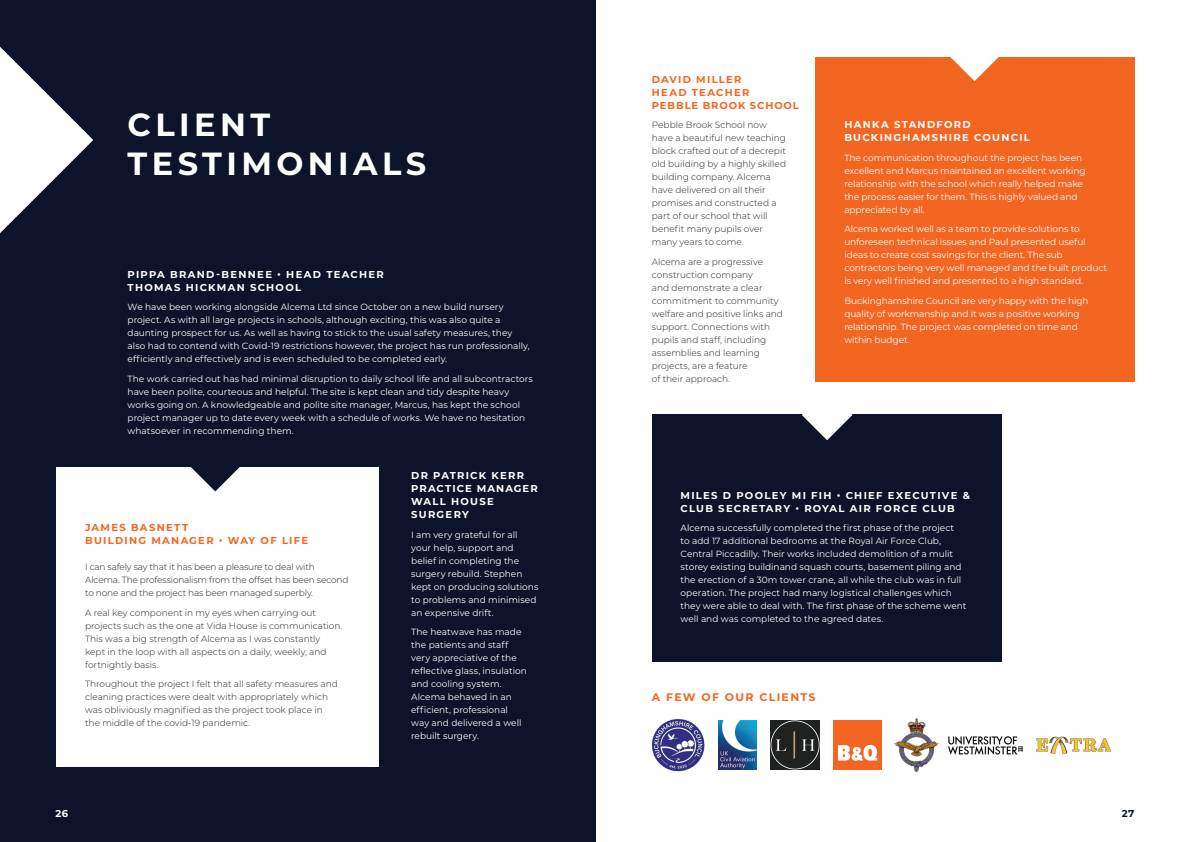
<style>
.page{position:relative;width:1191px;height:842px;background:#fff}
.page>*{position:absolute;margin:0;border:0;box-sizing:border-box;transform-origin:0 0}
.t1{font:700 32px/38.4px "Montserrat";letter-spacing:.14em;color:#fff}
.t2{font:700 11px "Montserrat";color:#f36621}
.t3{font:700 10px/13px "Montserrat";letter-spacing:.13em;color:#fff}
.t4{font:700 10px/13px "Montserrat";letter-spacing:.13em;color:#f36621}
.t5{font:700 10px "Montserrat";color:#0c132a}
.t6{font:9px/13px "Montserrat";letter-spacing:-.005em;color:#fff}
.t7{font:300 9px/13px "Montserrat";letter-spacing:-.005em;color:#231f20}
</style>
<div class="page">
<div style="left:0;top:0;width:595px;height:842px;background:#0c132a"></div>
<div style="left:814px;top:57px;width:320px;height:325px;background:#f36621"></div>
<div style="left:57px;top:467px;width:322px;height:300px;background:#fff"></div>
<svg style="left:191px;top:467px;width:49px;height:24px"></svg>
<svg style="left:0;top:47px;width:93px;height:186px"></svg>
<div style="left:652px;top:414px;width:350px;height:247px;background:#0c132a"></div>
<svg style="left:802px;top:414px;width:50px;height:26px"></svg>
<img style="left:651px;top:719px;width:53px;height:53px">
<img style="left:719px;top:720px;width:37px;height:49px">
<img style="left:1036px;top:736px;width:74px;height:18px">
<img style="left:770px;top:721px;width:49px;height:48px">
<img style="left:894px;top:718px;width:45px;height:55px">
<img style="left:948px;top:736px;width:74px;height:18px">
<svg style="left:950px;top:57px;width:49px;height:24px"></svg>
<img style="left:833px;top:721px;width:49px;height:48px">
<h1 class="t1" style="left:128px;top:104px;width:300px">CLIENT<br>TESTIMONIALS</h1>
<p class="t3" style="left:128px;top:267px;width:258px">PIPPA BRAND-BENNEE • HEAD TEACHER<br>THOMAS HICKMAN SCHOOL</p>
<p class="t6" style="left:128px;top:300px;width:403px">We have been working alongside Alcema Ltd since October on a new build nursery project. As with all large projects in schools, although exciting, this was also quite a daunting prospect for us. As well as having to stick to the usual safety measures, they also had to contend with Covid-19 restrictions however, the project has run professionally, efficiently and effectively and is even scheduled to be completed early.</p>
<p class="t6" style="left:128px;top:372px;width:407px">The work carried out has had minimal disruption to daily school life and all subcontractors have been polite, courteous and helpful. The site is kept clean and tidy despite heavy works going on. A knowledgeable and polite site manager, Marcus, has kept the school project manager up to date every week with a schedule of works. We have no hesitation whatsoever in recommending them.</p>
<p class="t4" style="left:85px;top:521px;width:224px">JAMES BA SNET T<br>BUILDING MANAGER • WAY OF LIFE</p>
<p class="t7" style="left:85px;top:560px;width:265px">I can safely say that it has been a pleasure to deal with<br>Alcema. The professionalism from the offset has been second to none and the project has been managed superbly.</p>
<p class="t7" style="left:85px;top:606px;width:259px">A real key component in my eyes when carrying out projects such as the one at Vida House is communication.<br>This was a big strength of Alcema as I was constantly kept in the loop with all aspects on a daily, weekly, and fortnightly basis.</p>
<p class="t7" style="left:85px;top:677px;width:254px">Throughout the project I felt that all safety measures and cleaning practices were dealt with appropriately which was obliviously magnified as the project took place in the middle of the covid-19 pandemic.</p>
<p class="t3" style="left:411px;top:469px;width:128px">DR PATRICK KERR<br>PRACTICE MANAGER<br>WALL HOUSE<br>SURGERY</p>
<p class="t6" style="left:411px;top:528px;width:129px">I am very grateful for all your help, support and belief in completing the surgery rebuild. Stephen kept on producing solutions to problems and minimised an expensive drift.</p>
<p class="t6" style="left:411px;top:625px;width:117px">The heatwave has made the patients and staff very appreciative of the reflective glass, insulation and cooling system.<br>Alcema behaved in an efficient, professional way and delivered a well rebuilt surgery.</p>
<p class="t3" style="left:56px;top:807px;width:14px">26</p>
<p class="t4" style="left:652px;top:72px;width:149px">DAVID MILLER<br>HEAD TEACHER<br>PEBBLE BROOK SCHOOL</p>
<p class="t7" style="left:652px;top:118px;width:136px">Pebble Brook School now have a beautiful new teaching block crafted out of a decrepit old building by a highly skilled building company. Alcema have delivered on all their promises and constructed a part of our school that will benefit many pupils over many years to come.</p>
<p class="t7" style="left:652px;top:255px;width:133px">Alcema are a progressive construction company<br>and demonstrate a clear commitment to community welfare and positive links and support. Connections with pupils and staff, including assemblies and learning projects, are a feature<br>of their approach.</p>
<p class="t3" style="left:844px;top:118px;width:187px">HANKA STANDFORD<br>BUCKINGHAMSHIRE COUNCIL</p>
<p class="t6" style="left:844px;top:151px;width:243px">The communication throughout the project has been excellent and Marcus maintained an excellent working relationship with the school which really helped make the process easier for them. This is highly valued and appreciated by all.</p>
<p class="t6" style="left:844px;top:222px;width:264px">Alcema worked well as a team to provide solutions to unforeseen technical issues and Paul presented useful ideas to create cost savings for the client. The sub contractors being very well managed and the built product is very well finished and presented to a high standard.</p>
<p class="t6" style="left:844px;top:294px;width:246px">Buckinghamshire Council are very happy with the high quality of workmanship and it was a positive working relationship. The project was completed on time and within budget.</p>
<p class="t3" style="left:680px;top:488px;width:291px">MILES D POOLEY MI FIH • CHIEF EXECUTIVE &amp;<br>CLUB SECRETARY • ROYAL AIR FORCE CLUB</p>
<p class="t6" style="left:680px;top:521px;width:287px">Alcema successfully completed the first phase of the project<br>to add 17 additional bedrooms at the Royal Air Force Club, Central Piccadilly. Their works included demolition of a mulit storey existing buildinand squash courts, basement piling and the erection of a 30m tower crane, all while the club was in full operation. The project had many logistical challenges which they were able to deal with. The first phase of the scheme went well and was completed to the agreed dates.</p>
<p class="t2" style="left:652px;top:689px;width:165px">A FEW OF OUR CLIENTS</p>
<p class="t5" style="left:1121px;top:806px;width:14px">27</p>
</div>
